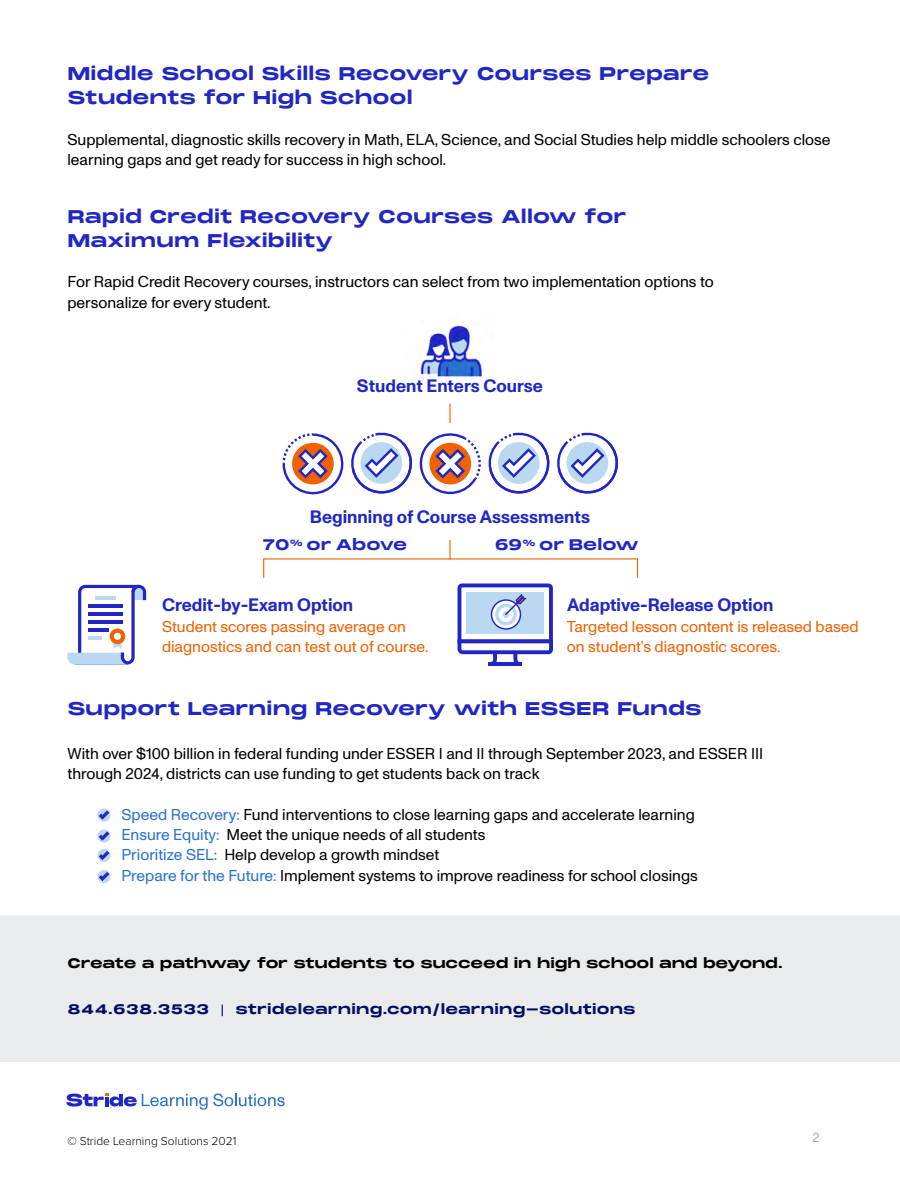
<style>
.page{position:relative;width:900px;height:1200px;background:#fff}
.page>*{position:absolute;margin:0;border:0;box-sizing:border-box;transform-origin:0 0}
.t1{font:700 18px/24px "Monument Extended";letter-spacing:-.005em;color:#2127c2}
.t2{font:700 18px "ABC Monument Grotesk";color:#2127c2}
.t3{font:15.75px/20.2px "ABC Monument Grotesk";color:#000}
.t4{font:15.75px/20.2px "ABC Monument Grotesk";color:#ef6100}
.t5{font:700 15px "Monument Extended";letter-spacing:-.015em;color:#2127c2}
.t6{font:700 13.5px "Monument Extended";letter-spacing:-.015em;color:#000}
.t7{font:700 13.5px "Monument Extended";letter-spacing:.015em;color:#000e64}
.t8{font:13.5px "ABC Monument Grotesk";color:#adadad}
.t9{font:300 12px "Proxima Nova";color:#000}
.s1{color:#2a72cb}
.s2{font-family:"ABC Monument Grotesk";font-weight:400}
</style>
<div class="page">
<img style="left:415px;top:323px;width:71px;height:55px">
<svg style="left:449px;top:404px;width:2px;height:19px"></svg>
<hr style="left:449px;top:540px;width:2px;height:20px;background:#ef6100">
<svg style="left:263px;top:558px;width:1px;height:20px"></svg>
<svg style="left:637px;top:560px;width:1px;height:18px"></svg>
<hr style="left:264px;top:558px;width:374px;height:2px;background:#ef6100">
<svg style="left:67px;top:585px;width:79px;height:79px"></svg>
<div style="left:114px;top:633px;width:7px;height:7px;background:#fff;border-radius:50%"></div>
<hr style="left:95px;top:596px;width:21px;height:4px;background:#bad9f0">
<hr style="left:88px;top:604px;width:35px;height:4px;background:#2126c2">
<hr style="left:88px;top:612px;width:35px;height:4px;background:#2126c2">
<hr style="left:88px;top:620px;width:35px;height:3px;background:#2126c2">
<hr style="left:88px;top:628px;width:20px;height:3px;background:#2126c2">
<hr style="left:88px;top:636px;width:14px;height:3px;background:#bad9f0">
<svg style="left:458px;top:584px;width:95px;height:82px"></svg>
<svg style="left:97px;top:809px;width:14px;height:13px"></svg>
<svg style="left:99px;top:810px;width:10px;height:10px"></svg>
<svg style="left:97px;top:830px;width:14px;height:13px"></svg>
<svg style="left:99px;top:831px;width:10px;height:10px"></svg>
<svg style="left:97px;top:849px;width:14px;height:13px"></svg>
<svg style="left:99px;top:851px;width:10px;height:9px"></svg>
<svg style="left:97px;top:870px;width:14px;height:13px"></svg>
<svg style="left:99px;top:872px;width:10px;height:9px"></svg>
<div style="left:0;top:915px;width:900px;height:147px;background:#eaebec"></div>
<svg style="left:66px;top:1094px;width:219px;height:16px"></svg>
<svg style="left:283px;top:432px;width:335px;height:63px"></svg>
<p class="t1" style="left:68px;top:62px;width:644px">Middle School Skills Recovery Courses Prepare<br>Students for High School</p>
<p class="t3" style="left:67px;top:129px;width:765px">Supplemental, diagnostic skills recovery in Math, ELA, Science, and Social Studies help middle schoolers close learning gaps and get ready for success in high school.</p>
<p class="t1" style="left:68px;top:204px;width:560px">Rapid Credit Recovery Courses Allow for<br>Maximum Flexibility</p>
<p class="t3" style="left:68px;top:272px;width:648px">For Rapid Credit Recovery courses, instructors can select from two implementation options to personalize for every student.</p>
<p class="t2" style="left:357px;top:375px;width:188px">Student Enters Course</p>
<p class="t2" style="left:310px;top:506px;width:282px">Beginning of Course Assessments</p>
<p class="t5" style="left:262px;top:535px;width:146px">70<sup>%</sup> or Above</p>
<p class="t5" style="left:495px;top:535px;width:146px">69<sup>%</sup> or Below</p>
<p class="t2" style="left:162px;top:594px;width:193px">Credit-by-Exam Option</p>
<p class="t4" style="left:162px;top:616px;width:268px">Student scores passing average on diagnostics and can test out of course.</p>
<p class="t2" style="left:567px;top:594px;width:208px">Adaptive-Release Option</p>
<p class="t4" style="left:567px;top:616px;width:293px">Targeted lesson content is released based on student’s diagnostic scores.</p>
<p class="t1" style="left:68px;top:696px;width:636px">Support Learning Recovery with ESSER Funds</p>
<p class="t3" style="left:68px;top:744px;width:697px">With over $100 billion in federal funding under ESSER I and II through September 2023, and ESSER III through 2024, districts can use funding to get students back on track</p>
<p class="t3" style="left:122px;top:804px;width:578px"><span class="s1">Speed Recovery:</span> Fund interventions to close learning gaps and accelerate learning <span class="s1">Ensure Equity:</span> Meet the unique needs of all students<br><span class="s1">Prioritize SEL:</span> Help develop a growth mindset<br><span class="s1">Prepare for the Future:</span> Implement systems to improve readiness for school closings</p>
<p class="t6" style="left:68px;top:954px;width:717px">Create a pathway for students to succeed in high school and beyond.</p>
<p class="t7" style="left:68px;top:1000px;width:570px">844.638.3533 <span class="s2">|</span> stridelearning.com/learning-solutions</p>
<p class="t9" style="left:68px;top:1135px;width:171px">© Stride Learning Solutions 2021</p>
<p class="t8" style="left:813px;top:1129px;width:9px">2</p>
</div>
